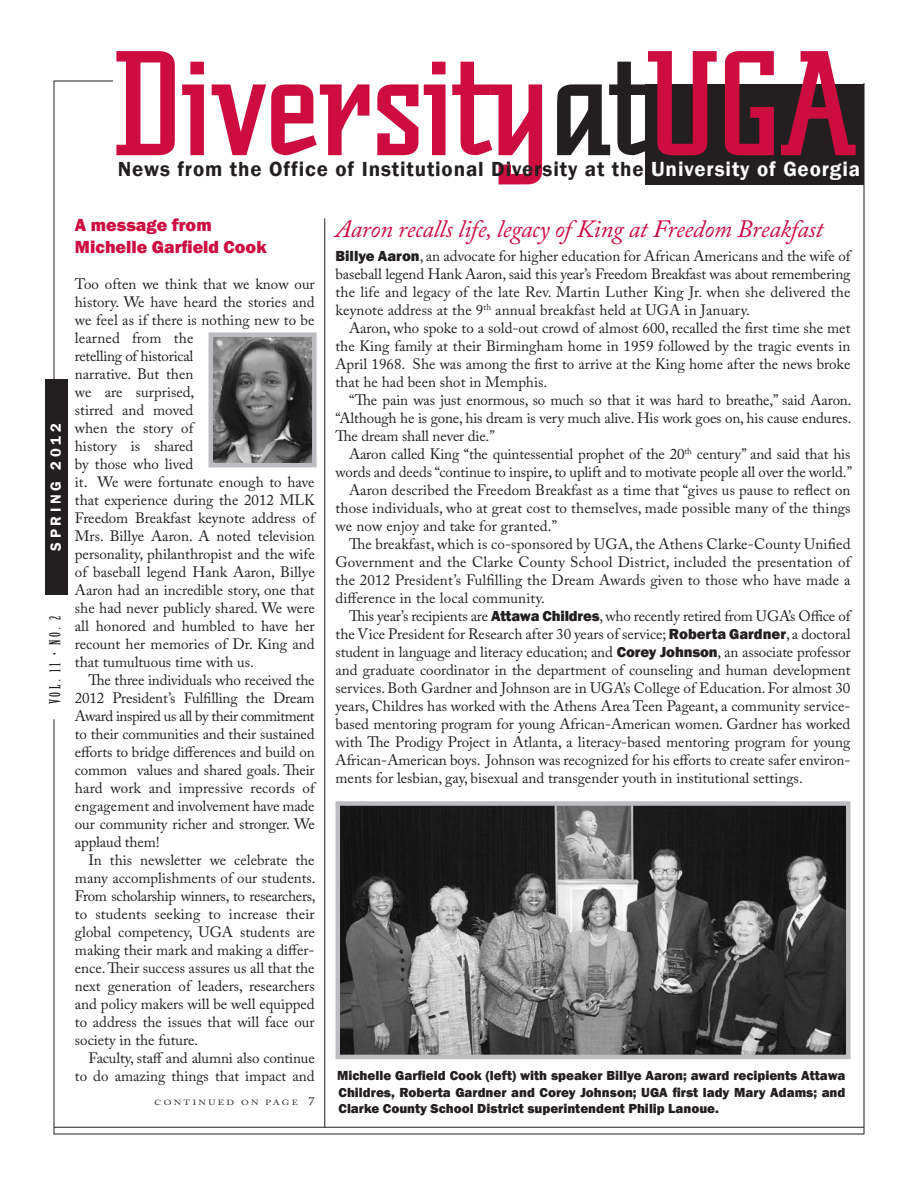
<style>
.page{position:relative;width:918px;height:1188px;background:#fff}
.page>*{position:absolute;margin:0;border:0;box-sizing:border-box;transform-origin:0 0}
.t1{font:italic 24.75px "Adobe Caslon Pro";letter-spacing:-.01em;color:#cd0d40}
.t2{font:600 21px "Franklin Gothic";letter-spacing:.04em;color:#231f20}
.t3{font:800 18px "Franklin Gothic";color:#cd0d40}
.t4{font:15px/18px "Adobe Caslon Pro";color:#231f20;text-align:justify}
.t5{font:15px "Birch Std";letter-spacing:.2em;color:#231f20}
.t6{font:600 15px "Franklin Gothic";letter-spacing:.25em;color:#fff}
.t7{font:800 13.5px/16.2px "Franklin Gothic";color:#231f20;text-align:justify}
.t8{font:7.5px "Adobe Caslon Pro";letter-spacing:.255em;color:#231f20;scale:1.25 1}
.s1{color:#fff}
.s2{font-size:11.4px}
.s3{font-family:"Franklin Gothic";font-weight:800}
</style>
<div class="page">
<div style="left:646px;top:84px;width:218px;height:100px;background:#231f20"></div>
<svg style="left:116px;top:51px;width:59px;height:104px"></svg>
<svg style="left:182px;top:62px;width:22px;height:93px"></svg>
<svg style="left:212px;top:84px;width:157px;height:71px"></svg>
<svg style="left:377px;top:84px;width:41px;height:71px"></svg>
<svg style="left:424px;top:62px;width:22px;height:93px"></svg>
<svg style="left:452px;top:62px;width:90px;height:122px"></svg>
<svg style="left:557px;top:51px;width:160px;height:104px"></svg>
<svg style="left:725px;top:51px;width:49px;height:104px"></svg>
<svg style="left:781px;top:51px;width:75px;height:104px"></svg>
<div style="left:45px;top:379px;width:23px;height:216px;background:#231f20"></div>
<hr style="left:54px;top:81px;width:59px;height:1px;background:#231f20">
<hr style="left:54px;top:81px;width:1px;height:302px;background:#231f20">
<hr style="left:54px;top:719px;width:1px;height:415px;background:#231f20">
<hr style="left:54px;top:1134px;width:810px;height:1px;background:#231f20">
<hr style="left:864px;top:83px;width:1px;height:1051px;background:#231f20">
<hr style="left:324px;top:218px;width:1px;height:909px;background:#231f20">
<hr style="left:54px;top:1127px;width:810px;height:1px;background:#231f20">
<img style="left:214px;top:337px;width:98px;height:125px">
<div style="left:209px;top:332px;width:108px;height:135px;border:4px solid #bcbdc0"></div>
<img style="left:341px;top:806px;width:504px;height:248px">
<div style="left:336px;top:801px;width:514px;height:258px;border:4px solid #bcbdc0"></div>
<p class="t2" style="left:118px;top:156px;width:744px">News from the Office of Institutional Diversity at the <span class="s1">University of Georgia</span></p>
<p class="t6" style="left:46px;top:551px;width:129px;rotate:-90deg">SPRING 2012</p>
<p class="t5" style="left:47px;top:704px;width:90px;rotate:-90deg">VOL. 11 • NO. 2</p>
<p class="t3" style="left:75px;top:213px;width:138px">A message from</p>
<p class="t3" style="left:75px;top:235px;width:193px">Michelle Garfield Cook</p>
<p class="t4" style="left:75px;top:274px;width:241px;text-align:left">Too often we think that we know our history. We have heard the stories and we feel as if there is nothing new to be learned from the<br>retelling of historical<br>narrative. But then<br>we are surprised,<br>stirred and moved<br>when the story of<br>history is shared<br>by those who lived<br>it. We were fortunate enough to have that experience during the 2012 MLK<br>Freedom Breakfast keynote address of<br>Mrs. Billye Aaron. A noted television personality, philanthropist and the wife of baseball legend Hank Aaron, Billye<br>Aaron had an incredible story, one that she had never publicly shared. We were all honored and humbled to have her recount her memories of Dr. King and that tumultuous time with us.</p>
<p class="t4" style="left:75px;top:670px;width:241px;text-indent:14px">The three individuals who received the 2012 President’s Fulfilling the Dream Award inspired us all by their commitment to their communities and their sustained efforts to bridge differences and build on common values and shared goals. Their hard work and impressive records of engagement and involvement have made our community richer and stronger. We applaud them!</p>
<p class="t4" style="left:75px;top:850px;width:242px;text-indent:14px">In this newsletter we celebrate the many accomplishments of our students.<br>From scholarship winners, to researchers, to students seeking to increase their global competency, UGA students are making their mark and making a differ&shy;ence. Their success assures us all that the next generation of leaders, researchers and policy makers will be well equipped to address the issues that will face our society in the future.</p>
<p class="t4" style="left:75px;top:1048px;width:241px;text-align:right">Faculty, staff and alumni also continue to do amazing things that impact and</p>
<p class="t8" style="left:155px;top:1098px;width:130px">CONTINUED ON PAGE <span class="s2">7</span></p>
<p class="t1" style="left:336px;top:213px;width:489px">Aaron recalls life, legacy of King at Freedom Breakfast</p>
<p class="t4" style="left:336px;top:247px;width:516px"><span class="s3">Billye Aaron</span>, an advocate for higher education for African Americans and the wife of baseball legend Hank Aaron, said this year’s Freedom Breakfast was about remembering</p>
<p class="t4" style="left:336px;top:283px;width:516px">the life and legacy of the late Rev. Martin Luther King Jr. when she delivered the keynote address at the 9<sup>th</sup> annual breakfast held at UGA in January.</p>
<p class="t4" style="left:336px;top:319px;width:517px;text-indent:14px">Aaron, who spoke to a sold-out crowd of almost 600, recalled the first time she met the King family at their Birmingham home in 1959 followed by the tragic events in April 1968. She was among the first to arrive at the King home after the news broke that he had been shot in Memphis.</p>
<p class="t4" style="left:336px;top:391px;width:518px;text-indent:14px">“The pain was just enormous, so much so that it was hard to breathe,” said Aaron. “Although he is gone, his dream is very much alive. His work goes on, his cause endures.<br>The dream shall never die.”</p>
<p class="t4" style="left:336px;top:445px;width:518px;text-align:right">Aaron called King “the quintessential prophet of the 20<sup>th</sup> century” and said that his words and deeds “continue to inspire, to uplift and to motivate people all over the world.”</p>
<p class="t4" style="left:336px;top:481px;width:517px;text-indent:14px">Aaron described the Freedom Breakfast as a time that “gives us pause to reflect on those individuals, who at great cost to themselves, made possible many of the things we now enjoy and take for granted.”</p>
<p class="t4" style="left:336px;top:535px;width:517px;text-indent:14px">The breakfast, which is co-sponsored by UGA, the Athens Clarke-County Unified Government and the Clarke County School District, included the presentation of the 2012 President’s Fulfilling the Dream Awards given to those who have made a difference in the local community.</p>
<p class="t4" style="left:336px;top:607px;width:517px;text-indent:14px">This year’s recipients are <span class="s3">Attawa Childres</span>, who recently retired from UGA’s Office of the Vice President for Research after 30 years of service; <span class="s3">Roberta Gardner</span>, a doctoral student in language and literacy education; and <span class="s3">Corey Johnson</span>, an associate professor and graduate coordinator in the department of counseling and human development services. Both Gardner and Johnson are in UGA’s College of Education. For almost 30 years, Childres has worked with the Athens Area Teen Pageant, a community service&shy;based mentoring program for young African-American women. Gardner has worked with The Prodigy Project in Atlanta, a literacy-based mentoring program for young African-American boys. Johnson was recognized for his efforts to create safer environ&shy;ments for lesbian, gay, bisexual and transgender youth in institutional settings.</p>
<p class="t7" style="left:337px;top:1068px;width:510px">Michelle Garfield Cook (left) with speaker Billye Aaron; award recipients Attawa Childres, Roberta Gardner and Corey Johnson; UGA first lady Mary Adams; and Clarke County School District superintendent Philip Lanoue.</p>
</div>
